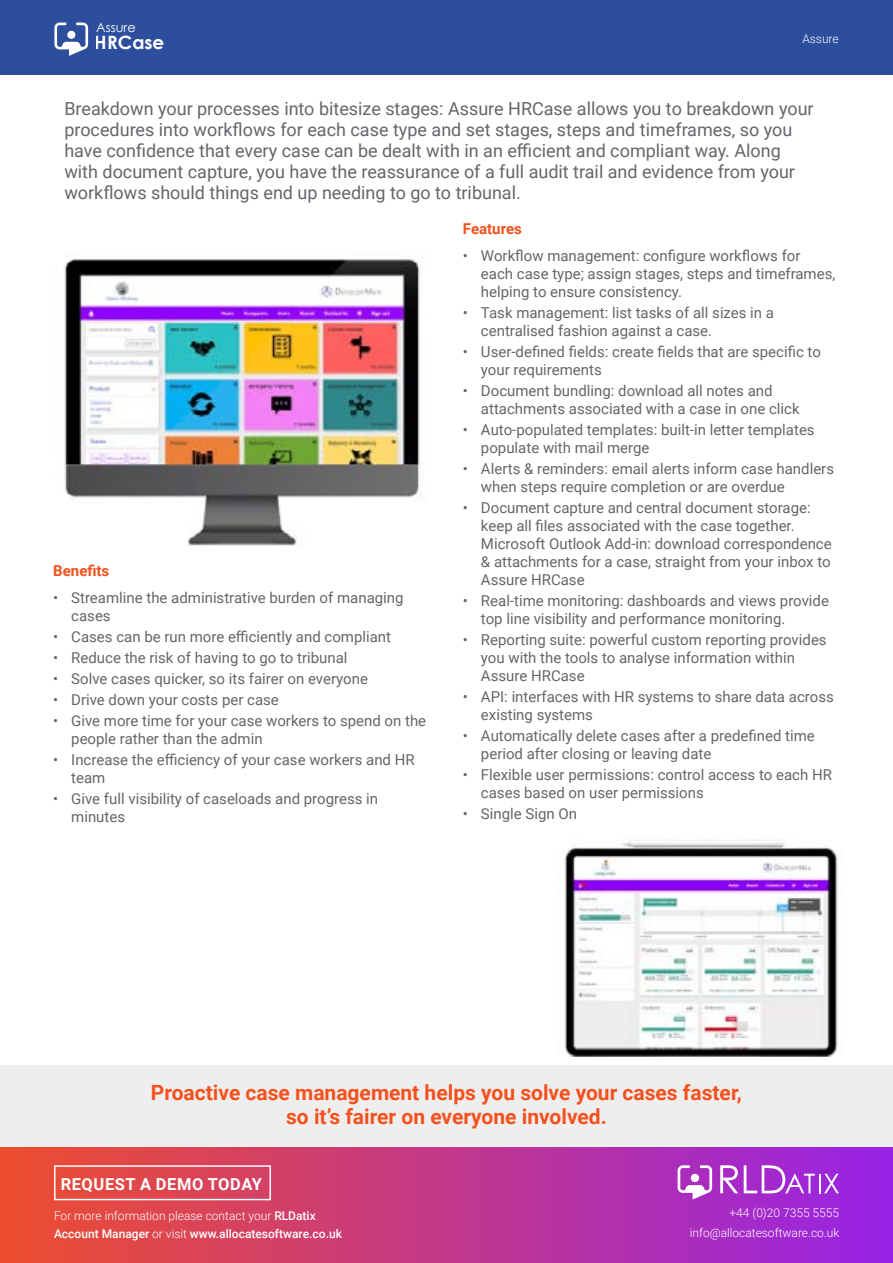
<style>
.page{position:relative;width:893px;height:1263px;background:#fff}
.page>*{position:absolute;margin:0;border:0;box-sizing:border-box;transform-origin:0 0}
.t1{font:700 21px/24px "Roboto";color:#f4511e;text-align:center}
.t2{font:700 18.45px "Century Gothic";color:#fff}
.t3{font:18px/21px "Roboto";color:#63666a}
.t4{font:700 16.5px "Roboto";letter-spacing:.035em;color:#fff}
.t5{font:15px/18px "Roboto";color:#63666a}
.t6{font:700 15px "Roboto";color:#f4511e}
.t7{font:12.9px "Century Gothic";color:#fff}
.t8{font:500 12px/17.5px "Roboto";color:#fff}
.t9{font:300 12px/20.4px "Roboto";color:#fff;text-align:right}
.s1{font-weight:300}
</style>
<div class="page">
<div style="left:0;top:1146px;width:893px;height:117px;background:linear-gradient(to right,#ed4e2e,#9723e6)"></div>
<div style="left:0;top:0;width:893px;height:75px;background:#2d4e9c"></div>
<div style="left:54px;top:1165px;width:217px;height:35px;border:2px solid #fff"></div>
<svg style="left:678px;top:1165px;width:34px;height:34px"></svg>
<div style="left:691px;top:1174px;width:8px;height:8px;background:#fff;border-radius:50%"></div>
<svg style="left:720px;top:1165px;width:18px;height:28px"></svg>
<svg style="left:744px;top:1165px;width:95px;height:28px"></svg>
<svg style="left:54px;top:23px;width:34px;height:33px"></svg>
<div style="left:67px;top:31px;width:8px;height:8px;background:#fff;border-radius:50%"></div>
<div style="left:0;top:1065px;width:893px;height:81px;background:#efeeee"></div>
<img style="left:564px;top:839px;width:274px;height:217px">
<img style="left:64px;top:255px;width:360px;height:290px">
<p class="t7" style="left:96px;top:18px;width:41px">Assure</p>
<p class="t2" style="left:95px;top:29px;width:71px">HRCase</p>
<p class="t9" style="left:802px;top:28px;width:38px">Assure</p>
<p class="t3" style="left:64px;top:97px;width:751px">Breakdown your processes into bitesize stages: Assure HRCase allows you to breakdown your procedures into workflows for each case type and set stages, steps and timeframes, so you have confidence that every case can be dealt with in an efficient and compliant way. Along with document capture, you have the reassurance of a full audit trail and evidence from your workflows should things end up needing to go to tribunal.</p>
<p class="t6" style="left:53px;top:560px;width:58px">Benefits</p>
<p class="t5" style="left:71px;top:588px;width:334px;text-indent:-18px">• Streamline the administrative burden of managing cases</p>
<p class="t5" style="left:53px;top:627px;width:339px">• Cases can be run more efficiently and compliant</p>
<p class="t5" style="left:53px;top:648px;width:296px">• Reduce the risk of having to go to tribunal</p>
<p class="t5" style="left:53px;top:669px;width:316px">• Solve cases quicker, so its fairer on everyone</p>
<p class="t5" style="left:53px;top:690px;width:227px">• Drive down your costs per case</p>
<p class="t5" style="left:71px;top:711px;width:356px;text-indent:-18px">• Give more time for your case workers to spend on the people rather than the admin</p>
<p class="t5" style="left:71px;top:750px;width:345px;text-indent:-18px">• Increase the efficiency of your case workers and HR team</p>
<p class="t5" style="left:71px;top:789px;width:308px;text-indent:-18px">• Give full visibility of caseloads and progress in minutes</p>
<p class="t6" style="left:463px;top:218px;width:60px">Features</p>
<p class="t5" style="left:481px;top:246px;width:356px;text-indent:-18px">• Workflow management: configure workflows for each case type; assign stages, steps and timeframes, helping to ensure consistency.</p>
<p class="t5" style="left:481px;top:303px;width:295px;text-indent:-18px">• Task management: list tasks of all sizes in a centralised fashion against a case.</p>
<p class="t5" style="left:481px;top:342px;width:341px;text-indent:-18px">• User-defined fields: create fields that are specific to your requirements</p>
<p class="t5" style="left:481px;top:381px;width:320px;text-indent:-18px">• Document bundling: download all notes and attachments associated with a case in one click</p>
<p class="t5" style="left:481px;top:420px;width:335px;text-indent:-18px">• Auto-populated templates: built-in letter templates populate with mail merge</p>
<p class="t5" style="left:481px;top:459px;width:355px;text-indent:-18px">• Alerts &amp; reminders: email alerts inform case handlers when steps require completion or are overdue</p>
<p class="t5" style="left:481px;top:498px;width:352px;text-indent:-18px">• Document capture and central document storage: keep all files associated with the case together.<br>Microsoft Outlook Add-in: download correspondence &amp; attachments for a case, straight from your inbox to Assure HRCase</p>
<p class="t5" style="left:481px;top:591px;width:350px;text-indent:-18px">• Real-time monitoring: dashboards and views provide top line visibility and performance monitoring.</p>
<p class="t5" style="left:481px;top:630px;width:347px;text-indent:-18px">• Reporting suite: powerful custom reporting provides you with the tools to analyse information within<br>Assure HRCase</p>
<p class="t5" style="left:481px;top:687px;width:354px;text-indent:-18px">• API: interfaces with HR systems to share data across existing systems</p>
<p class="t5" style="left:481px;top:726px;width:335px;text-indent:-18px">• Automatically delete cases after a predefined time period after closing or leaving date</p>
<p class="t5" style="left:481px;top:765px;width:352px;text-indent:-18px">• Flexible user permissions: control access to each HR cases based on user permissions</p>
<p class="t5" style="left:463px;top:804px;width:116px">• Single Sign On</p>
<h1 class="t1" style="left:151px;top:1080px;width:593px">Proactive case management helps you solve your cases faster, so it’s fairer on everyone involved.</h1>
<p class="t4" style="left:61px;top:1173px;width:203px">REQUEST A DEMO TODAY</p>
<p class="t8" style="left:54px;top:1207px;width:289px"><span class="s1">For more information please contact your</span> RLDatix<br>Account Manager <span class="s1">or visit</span> www.allocatesoftware.co.uk</p>
<p class="t9" style="left:690px;top:1202px;width:151px">+44 (0)20 7355 5555 info@allocatesoftware.co.uk</p>
</div>
